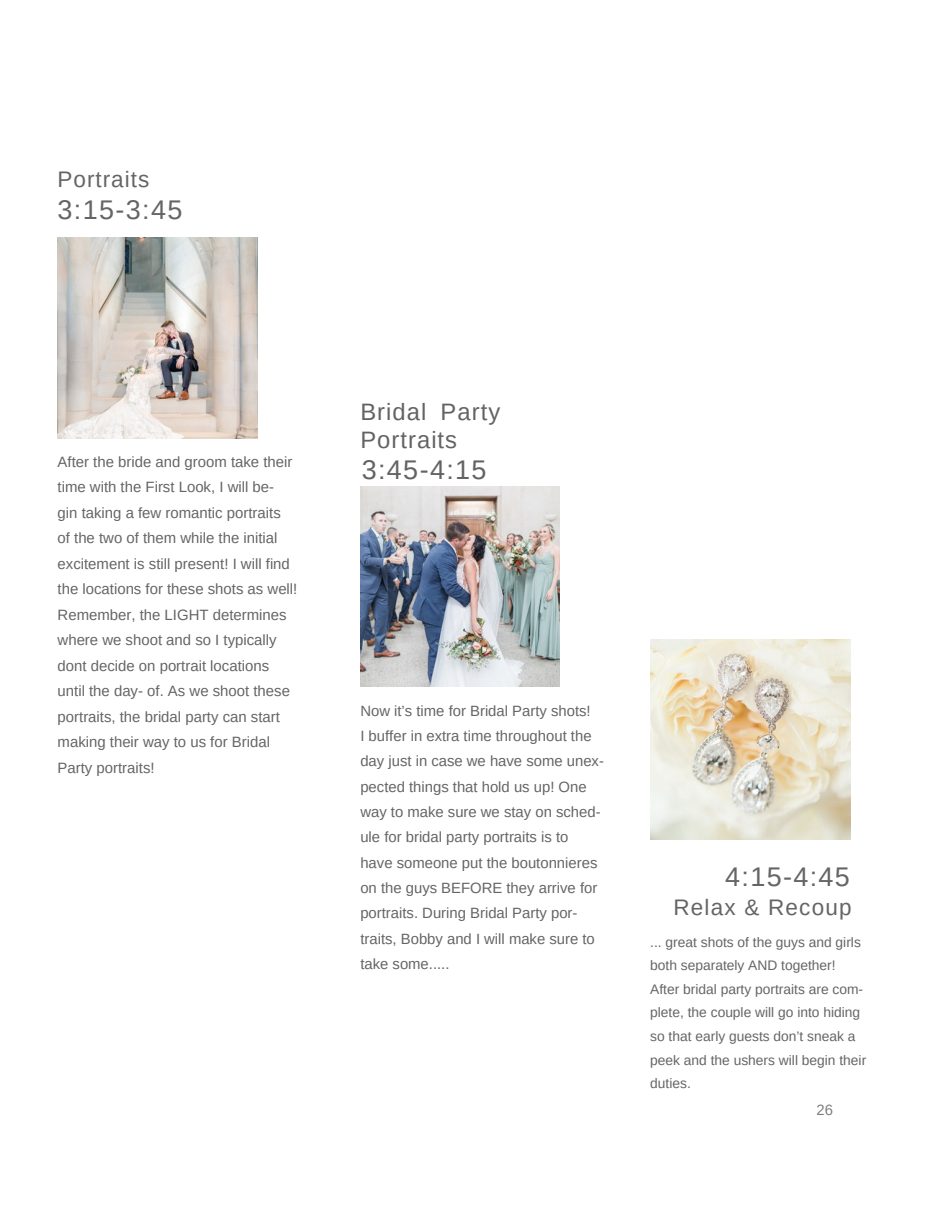
<style>
.page{position:relative;width:945px;height:1215px;background:#fff}
.page>*{position:absolute;margin:0;border:0;box-sizing:border-box;transform-origin:0 0}
.t1{font:27px "Arimo";letter-spacing:.05em;color:#646566}
.t2{font:27px "Arimo";color:#636363}
.t3{font:23.7px/28.2px "Arimo";letter-spacing:.045em;color:#636363}
.t4{font:22.5px "Arimo";letter-spacing:.055em;color:#646566}
.t5{font:15px/25.5px "Arimo";color:#646566}
.t6{font:14.85px/25.3px "Arimo";color:#646566}
.t7{font:14.85px "Arimo";color:#7f7e7e}
.t8{font:13.8px/23.5px "Arimo";color:#646566}
</style>
<div class="page">
<img style="left:360px;top:486px;width:199px;height:201px">
<img style="left:650px;top:640px;width:200px;height:200px">
<img style="left:58px;top:238px;width:200px;height:200px">
<p class="t4" style="left:58px;top:167px;width:93px">Portraits</p>
<p class="t1" style="left:58px;top:194px;width:126px">3:15-3:45</p>
<p class="t5" style="left:58px;top:449px;width:241px">After the bride and groom take their time with the First Look, I will be&shy;gin taking a few romantic portraits<br>of the two of them while the initial excitement is still present! I will find the locations for these shots as well!<br>Remember, the LIGHT determines where we shoot and so I typically dont decide on portrait locations until the day- of. As we shoot these portraits, the bridal party can start making their way to us for Bridal Party portraits!</p>
<p class="t3" style="left:360px;top:398px;width:141px">Bridal Party<br>Portraits</p>
<p class="t2" style="left:362px;top:455px;width:126px">3:45-4:15</p>
<p class="t6" style="left:360px;top:698px;width:245px">Now it’s time for Bridal Party shots!<br>I buffer in extra time throughout the day just in case we have some unex&shy;pected things that hold us up! One way to make sure we stay on sched&shy;ule for bridal party portraits is to have someone put the boutonnieres on the guys BEFORE they arrive for portraits. During Bridal Party por&shy;traits, Bobby and I will make sure to take some.....</p>
<p class="t1" style="left:725px;top:862px;width:126px">4:15-4:45</p>
<p class="t4" style="left:673px;top:894px;width:180px">Relax &amp; Recoup</p>
<p class="t8" style="left:650px;top:930px;width:218px">... great shots of the guys and girls both separately AND together!<br>After bridal party portraits are com&shy;plete, the couple will go into hiding so that early guests don’t sneak a peek and the ushers will begin their duties.</p>
<p class="t7" style="left:816px;top:1102px;width:18px">26</p>
</div>
